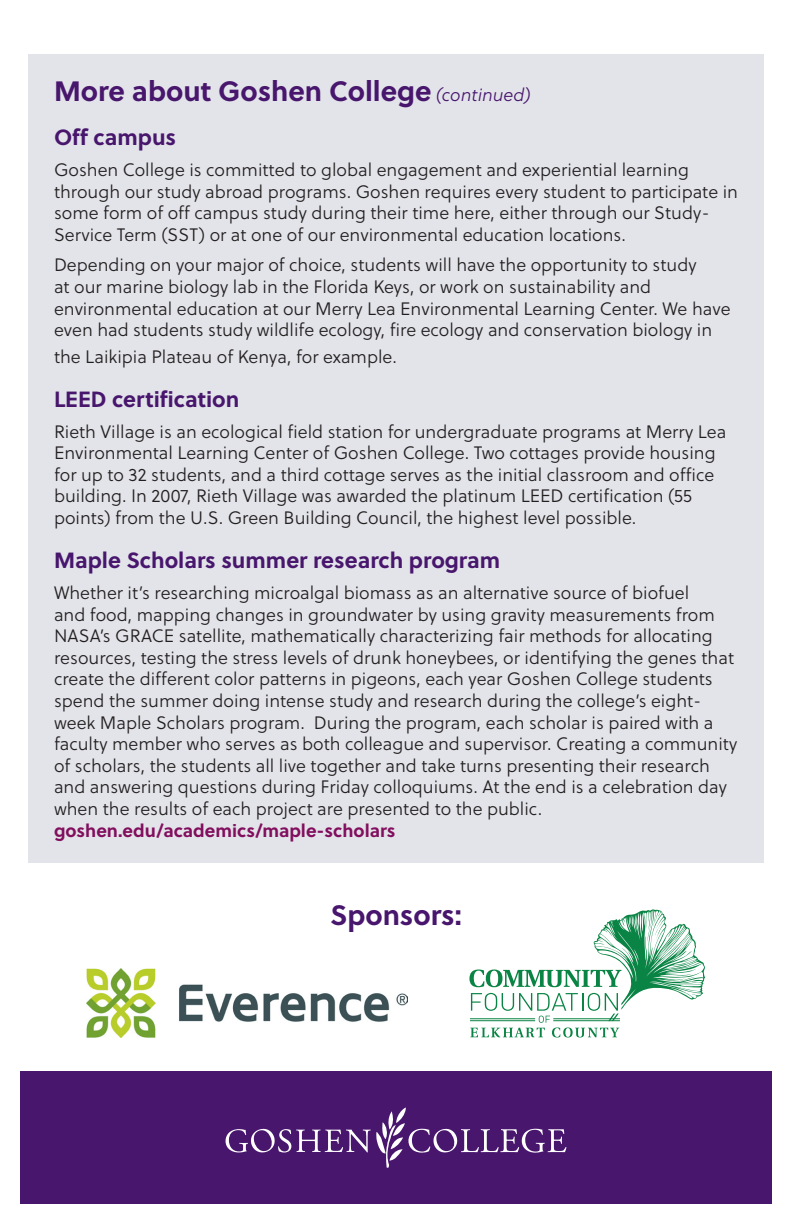
<style>
.page{position:relative;width:792px;height:1224px;background:#fff}
.page>*{position:absolute;margin:0;border:0;box-sizing:border-box;transform-origin:0 0}
.t1{font:700 28px "Soleil";color:#48166d}
.t2{font:700 22px "Soleil";color:#48166d}
.t3{font:18px/21.6px "Soleil Lt";color:#231f20}
.s1{font-family:"Soleil Lt";font-weight:400;font-style:italic;font-size:18px}
.s2{font-family:"Soleil";font-weight:700;color:#820e5e}
</style>
<div class="page">
<div style="left:28px;top:54px;width:736px;height:809px;background:#e2e4e9"></div>
<svg style="left:469px;top:909px;width:236px;height:129px"></svg>
<img style="left:87px;top:968px;width:320px;height:70px">
<div style="left:20px;top:1071px;width:752px;height:133px;background:#48166d"></div>
<svg style="left:226px;top:1107px;width:340px;height:61px"></svg>
<p class="t1" style="left:54px;top:69px;width:478px">More about Goshen College <span class="s1">(continued)</span></p>
<p class="t2" style="left:54px;top:121px;width:124px">Off campus</p>
<p class="t3" style="left:54px;top:159px;width:686px">Goshen College is committed to global engagement and experiential learning through our study abroad programs. Goshen requires every student to participate in some form of off campus study during their time here, either through our Study-Service Term (SST) or at one of our environmental education locations.</p>
<p class="t3" style="left:54px;top:254px;width:678px">Depending on your major of choice, students will have the opportunity to study<br>at our marine biology lab in the Florida Keys, or work on sustainability and environmental education at our Merry Lea Environmental Learning Center. We have even had students study wildlife ecology, fire ecology and conservation biology in</p>
<p class="t3" style="left:54px;top:345px;width:345px">the Laikipia Plateau of Kenya, for example.</p>
<p class="t2" style="left:54px;top:382px;width:187px">LEED certification</p>
<p class="t3" style="left:54px;top:420px;width:674px">Rieth Village is an ecological field station for undergraduate programs at Merry Lea Environmental Learning Center of Goshen College. Two cottages provide housing for up to 32 students, and a third cottage serves as the initial classroom and office building. In 2007, Rieth Village was awarded the platinum LEED certification (55 points) from the U.S. Green Building Council, the highest level possible.</p>
<p class="t2" style="left:54px;top:544px;width:448px">Maple Scholars summer research program</p>
<p class="t3" style="left:54px;top:582px;width:685px">Whether it’s researching microalgal biomass as an alternative source of biofuel<br>and food, mapping changes in groundwater by using gravity measurements from NASA’s GRACE satellite, mathematically characterizing fair methods for allocating resources, testing the stress levels of drunk honeybees, or identifying the genes that create the different color patterns in pigeons, each year Goshen College students spend the summer doing intense study and research during the college’s eight&shy;week Maple Scholars program. During the program, each scholar is paired with a faculty member who serves as both colleague and supervisor. Creating a community of scholars, the students all live together and take turns presenting their research and answering questions during Friday colloquiums. At the end is a celebration day when the results of each project are presented to the public. <span class="s2">goshen.edu/academics/maple-scholars</span></p>
<p class="t1" style="left:330px;top:893px;width:133px">Sponsors:</p>
</div>
